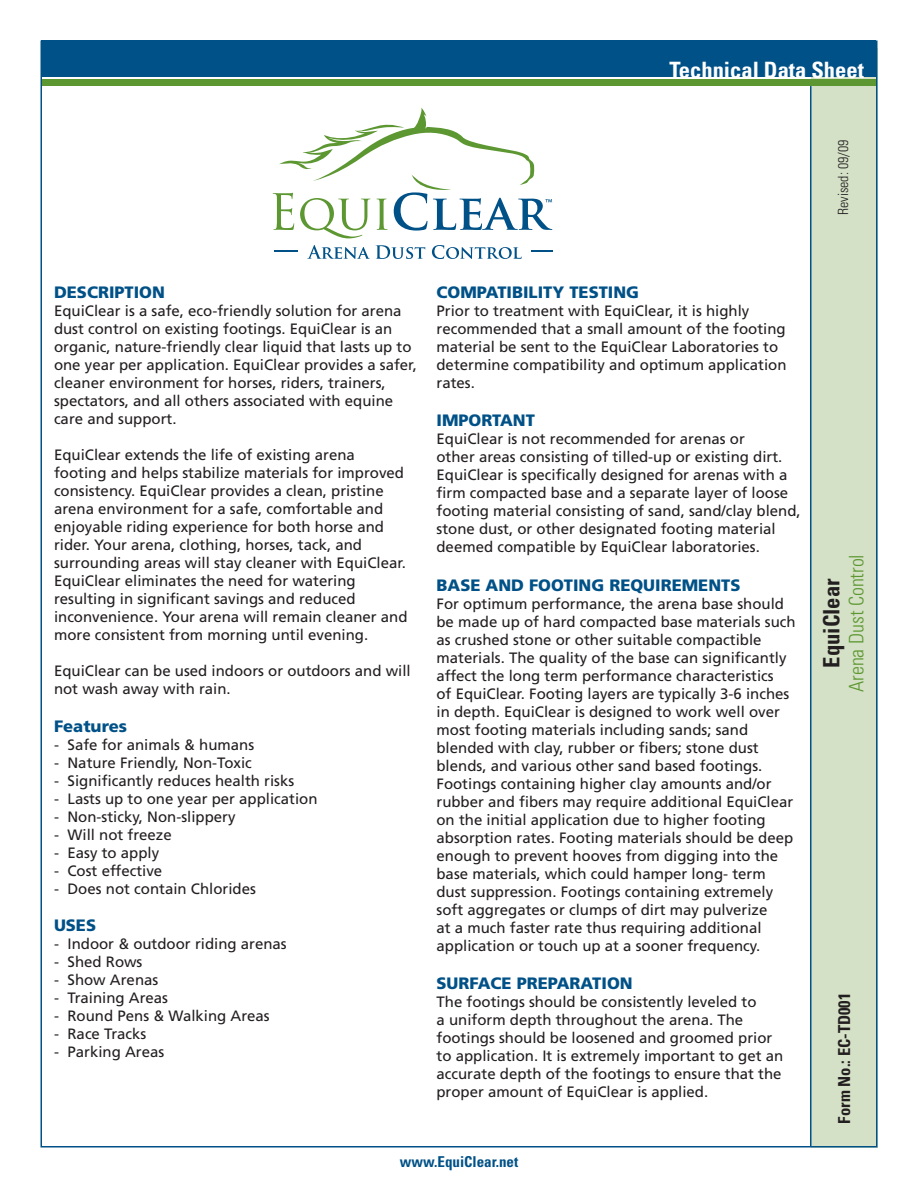
<style>
.page{position:relative;width:918px;height:1188px;background:#fff}
.page>*{position:absolute;margin:0;border:0;box-sizing:border-box;transform-origin:0 0}
.t1{font:700 condensed 22.5px "Univers";color:#fff}
.Product_Name_Small_S{font:700 condensed 22.5px "Univers";color:#231f20}
.Product_description{font:300 condensed 20.1px "Univers";color:#5c9731}
.t2{font:900 16.5px "Frutiger";color:#005187}
.Form{font:700 condensed 16.5px "Univers";color:#231f20}
.t3{font:15px/18px "Frutiger";color:#231f20}
.t4{font:700 condensed 15px "Univers";color:#005187}
.Revised_Date_Text{font:300 condensed 14.1px "Univers";color:#231f20}
</style>
<div class="page">
<div style="left:811px;top:48px;width:67px;height:1100px;background:#d4e1c6"></div>
<div style="left:42px;top:40px;width:834px;height:37px;background:#005187"></div>
<div style="left:42px;top:80px;width:834px;height:6px;background:#5c9731"></div>
<hr style="left:810px;top:86px;width:2px;height:1060px;background:#005187">
<svg style="left:307px;top:245px;width:63px;height:14px"></svg>
<svg style="left:376px;top:245px;width:49px;height:14px"></svg>
<svg style="left:432px;top:245px;width:90px;height:14px"></svg>
<hr style="left:275px;top:250px;width:23px;height:2px;background:#005187">
<hr style="left:531px;top:250px;width:21px;height:2px;background:#005187">
<svg style="left:273px;top:108px;width:279px;height:130px"></svg>
<p class="t1" style="left:669px;top:56px;width:196px">Technical Data Sheet</p>
<p class="Revised_Date_Text" style="left:835px;top:215px;width:77px;rotate:-90deg">Revised: 09/09</p>
<p class="t2" style="left:54px;top:282px;width:112px">DESCRIPTION</p>
<p class="t3" style="left:54px;top:301px;width:364px">EquiClear is a safe, eco-friendly solution for arena dust control on existing footings. EquiClear is an organic, nature-friendly clear liquid that lasts up to one year per application. EquiClear provides a safer, cleaner environment for horses, riders, trainers, spectators, and all others associated with equine care and support.</p>
<p class="t3" style="left:54px;top:445px;width:355px">EquiClear extends the life of existing arena footing and helps stabilize materials for improved consistency. EquiClear provides a clean, pristine arena environment for a safe, comfortable and enjoyable riding experience for both horse and rider. Your arena, clothing, horses, tack, and surrounding areas will stay cleaner with EquiClear.<br>EquiClear eliminates the need for watering resulting in significant savings and reduced inconvenience. Your arena will remain cleaner and more consistent from morning until evening.</p>
<p class="t3" style="left:54px;top:661px;width:358px">EquiClear can be used indoors or outdoors and will not wash away with rain.</p>
<p class="t2" style="left:54px;top:716px;width:75px">Features</p>
<p class="t3" style="left:54px;top:735px;width:202px">- Safe for animals &amp; humans</p>
<p class="t3" style="left:54px;top:753px;width:199px">- Nature Friendly, Non-Toxic</p>
<p class="t3" style="left:54px;top:771px;width:242px">- Significantly reduces health risks</p>
<p class="t3" style="left:54px;top:789px;width:265px">- Lasts up to one year per application</p>
<p class="t3" style="left:54px;top:807px;width:183px">- Non-sticky, Non-slippery</p>
<p class="t3" style="left:54px;top:825px;width:119px">- Will not freeze</p>
<p class="t3" style="left:54px;top:843px;width:107px">- Easy to apply</p>
<p class="t3" style="left:54px;top:861px;width:110px">- Cost effective</p>
<p class="t3" style="left:54px;top:879px;width:203px">- Does not contain Chlorides</p>
<p class="t2" style="left:54px;top:916px;width:44px">USES</p>
<p class="t3" style="left:54px;top:935px;width:234px">- Indoor &amp; outdoor riding arenas</p>
<p class="t3" style="left:54px;top:953px;width:90px">- Shed Rows</p>
<p class="t3" style="left:54px;top:971px;width:106px">- Show Arenas</p>
<p class="t3" style="left:54px;top:989px;width:116px">- Training Areas</p>
<p class="t3" style="left:54px;top:1007px;width:217px">- Round Pens &amp; Walking Areas</p>
<p class="t3" style="left:54px;top:1025px;width:94px">- Race Tracks</p>
<p class="t3" style="left:54px;top:1043px;width:112px">- Parking Areas</p>
<p class="t2" style="left:436px;top:282px;width:204px">COMPATIBILITY TESTING</p>
<p class="t3" style="left:436px;top:301px;width:352px">Prior to treatment with EquiClear, it is highly recommended that a small amount of the footing material be sent to the EquiClear Laboratories to determine compatibility and optimum application rates.</p>
<p class="t2" style="left:436px;top:410px;width:100px">IMPORTANT</p>
<p class="t3" style="left:436px;top:429px;width:366px">EquiClear is not recommended for arenas or<br>other areas consisting of tilled-up or existing dirt.<br>EquiClear is specifically designed for arenas with a firm compacted base and a separate layer of loose footing material consisting of sand, sand/clay blend, stone dust, or other designated footing material deemed compatible by EquiClear laboratories.</p>
<p class="t2" style="left:436px;top:575px;width:305px">BASE AND FOOTING REQUIREMENTS</p>
<p class="t3" style="left:436px;top:595px;width:361px">For optimum performance, the arena base should be made up of hard compacted base materials such as crushed stone or other suitable compactible materials. The quality of the base can significantly affect the long term performance characteristics<br>of EquiClear. Footing layers are typically 3-6 inches in depth. EquiClear is designed to work well over most footing materials including sands; sand blended with clay, rubber or fibers; stone dust blends, and various other sand based footings.<br>Footings containing higher clay amounts and/or rubber and fibers may require additional EquiClear on the initial application due to higher footing absorption rates. Footing materials should be deep enough to prevent hooves from digging into the base materials, which could hamper long- term dust suppression. Footings containing extremely soft aggregates or clumps of dirt may pulverize<br>at a much faster rate thus requiring additional application or touch up at a sooner frequency.</p>
<p class="t2" style="left:436px;top:973px;width:198px">SURFACE PREPARATION</p>
<p class="t3" style="left:436px;top:993px;width:348px">The footings should be consistently leveled to<br>a uniform depth throughout the arena. The footings should be loosened and groomed prior to application. It is extremely important to get an accurate depth of the footings to ensure that the proper amount of EquiClear is applied.</p>
<p class="t4" style="left:400px;top:1152px;width:120px">www.EquiClear.net</p>
<p class="Product_description" style="left:844px;top:692px;width:140px;rotate:-90deg">Arena Dust Control</p>
<p class="Product_Name_Small_S" style="left:818px;top:668px;width:90px;rotate:-90deg">EquiClear</p>
<p class="Form" style="left:834px;top:1124px;width:132px;rotate:-90deg">Form No.: EC-TD001</p>
</div>
